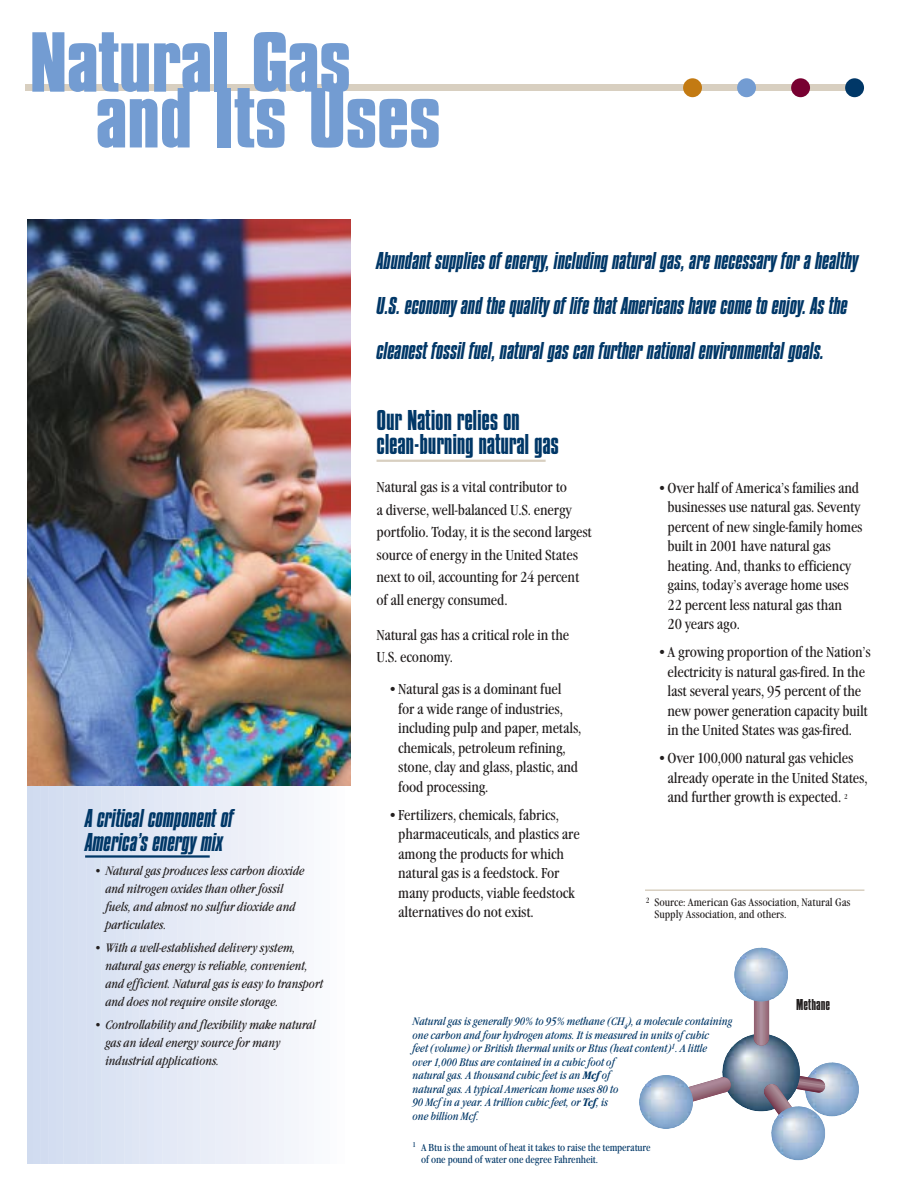
<style>
.page{position:relative;width:918px;height:1188px;background:#fff}
.page>*{position:absolute;margin:0;border:0;box-sizing:border-box;transform-origin:0 0}
.t1{font:89.1px "Compacta Bold Plain";letter-spacing:-.01em;color:#739cd2;scale:1.11 1}
.t2{font:30px/24px "Compacta Plain";letter-spacing:-.01em;color:#003767}
.t3{font:27px/24px "Compacta Italic Plain";letter-spacing:-.01em;color:#003767}
.t4{font:25.5px/45px "Compacta Italic Plain";letter-spacing:-.01em;color:#003767}
.t5{font:16.5px "Compacta Plain";color:#231f1f}
.t6{font:15px/19.5px "Garamond Condensed";letter-spacing:-.01em;color:#231f1f}
.t7{font:italic 12.75px/18px "Garamond Condensed";letter-spacing:-.01em;color:#231f1f}
.t8{font:italic 11.25px/13.5px "Garamond Condensed";letter-spacing:-.01em;color:#003767}
.t9{font:11.25px/12px "Garamond Condensed";color:#231f1f}
.t10{font:10.5px/12px "Garamond Condensed";letter-spacing:-.01em;color:#003767}
.s1{font-weight:700}
</style>
<div class="page">
<img style="left:811px;top:1062px;width:48px;height:53px">
<img style="left:722px;top:1034px;width:78px;height:76px">
<img style="left:754px;top:1001px;width:15px;height:45px">
<img style="left:736px;top:948px;width:52px;height:52px">
<img style="left:719px;top:1077px;width:12px;height:16px">
<img style="left:639px;top:1075px;width:54px;height:53px">
<svg style="left:764px;top:1073px;width:61px;height:33px"></svg>
<img style="left:764px;top:1084px;width:35px;height:28px">
<img style="left:771px;top:1106px;width:54px;height:53px">
<div style="left:27px;top:779px;width:7px;height:385px;background:#d0dbef"></div>
<div style="left:33px;top:779px;width:8px;height:385px;background:#d1dcf0"></div>
<div style="left:40px;top:779px;width:9px;height:385px;background:#d2dcf0"></div>
<div style="left:48px;top:779px;width:8px;height:385px;background:#d3ddf1"></div>
<div style="left:55px;top:779px;width:9px;height:385px;background:#d4def1"></div>
<div style="left:63px;top:779px;width:9px;height:385px;background:#d5dff1"></div>
<div style="left:71px;top:779px;width:8px;height:385px;background:#d6dff1"></div>
<div style="left:78px;top:779px;width:9px;height:385px;background:#d7e0f2"></div>
<div style="left:86px;top:779px;width:8px;height:385px;background:#d7e0f2"></div>
<div style="left:93px;top:779px;width:9px;height:385px;background:#d8e2f2"></div>
<div style="left:101px;top:779px;width:9px;height:385px;background:#dae3f3"></div>
<div style="left:109px;top:779px;width:8px;height:385px;background:#dbe3f3"></div>
<div style="left:116px;top:779px;width:9px;height:385px;background:#dce4f3"></div>
<div style="left:124px;top:779px;width:8px;height:385px;background:#dde5f4"></div>
<div style="left:131px;top:779px;width:9px;height:385px;background:#dfe6f4"></div>
<div style="left:139px;top:779px;width:9px;height:385px;background:#e0e6f4"></div>
<div style="left:147px;top:779px;width:8px;height:385px;background:#e0e7f6"></div>
<div style="left:154px;top:779px;width:9px;height:385px;background:#e2e8f6"></div>
<div style="left:162px;top:779px;width:8px;height:385px;background:#e3e9f6"></div>
<div style="left:169px;top:779px;width:9px;height:385px;background:#e4e9f6"></div>
<div style="left:177px;top:779px;width:9px;height:385px;background:#e5eaf6"></div>
<div style="left:185px;top:779px;width:8px;height:385px;background:#e6ebf6"></div>
<div style="left:192px;top:779px;width:9px;height:385px;background:#e7ecf7"></div>
<div style="left:200px;top:779px;width:9px;height:385px;background:#e8edf7"></div>
<div style="left:208px;top:779px;width:8px;height:385px;background:#e9edf7"></div>
<div style="left:215px;top:779px;width:9px;height:385px;background:#eaeef8"></div>
<div style="left:223px;top:779px;width:8px;height:385px;background:#ebeef8"></div>
<div style="left:230px;top:779px;width:9px;height:385px;background:#eceff8"></div>
<div style="left:238px;top:779px;width:9px;height:385px;background:#edeff8"></div>
<div style="left:246px;top:779px;width:8px;height:385px;background:#eef1f9"></div>
<div style="left:253px;top:779px;width:9px;height:385px;background:#eff1f9"></div>
<div style="left:261px;top:779px;width:8px;height:385px;background:#f0f2fa"></div>
<div style="left:268px;top:779px;width:9px;height:385px;background:#f1f4fa"></div>
<div style="left:276px;top:779px;width:9px;height:385px;background:#f2f4fa"></div>
<div style="left:284px;top:779px;width:8px;height:385px;background:#f3f6fb"></div>
<div style="left:291px;top:779px;width:9px;height:385px;background:#f4f6fb"></div>
<div style="left:299px;top:779px;width:8px;height:385px;background:#f6f7fc"></div>
<div style="left:306px;top:779px;width:9px;height:385px;background:#f7f8fc"></div>
<div style="left:314px;top:779px;width:9px;height:385px;background:#f8fafd"></div>
<div style="left:322px;top:779px;width:8px;height:385px;background:#f9fafd"></div>
<div style="left:329px;top:779px;width:9px;height:385px;background:#fbfcfe"></div>
<hr style="left:377px;top:460px;width:169px;height:2px;background:#d8cfc0">
<img style="left:27px;top:219px;width:324px;height:567px">
<hr style="left:85px;top:855px;width:125px;height:3px;background:#003767">
<div style="left:25px;top:84px;width:837px;height:7px;background:#d8cfc0"></div>
<div style="left:683px;top:78px;width:19px;height:19px;background:#c37a12;border-radius:50%"></div>
<div style="left:737px;top:78px;width:19px;height:19px;background:#739cd2;border-radius:50%"></div>
<div style="left:791px;top:78px;width:19px;height:19px;background:#780031;border-radius:50%"></div>
<div style="left:845px;top:78px;width:19px;height:19px;background:#003767;border-radius:50%"></div>
<hr style="left:645px;top:889px;width:219px;height:2px;background:#d8cfc0">
<h1 class="t1" style="left:29px;top:28px;width:292px">Natural Gas</h1>
<h1 class="t1" style="left:96px;top:84px;width:313px">and Its Uses</h1>
<h3 class="t3" style="left:85px;top:807px;width:150px">A critical component of<br>America’s energy mix</h3>
<p class="t7" style="left:105px;top:862px;width:201px;text-indent:-12px">• Natural gas produces less carbon dioxide and nitrogen oxides than other fossil fuels, and almost no sulfur dioxide and particulates.</p>
<p class="t7" style="left:105px;top:940px;width:220px;text-indent:-12px">• With a well-established delivery system, natural gas energy is reliable, convenient, and efficient. Natural gas is easy to transport and does not require onsite storage.</p>
<p class="t7" style="left:105px;top:1017px;width:212px;text-indent:-12px">• Controllability and flexibility make natural gas an ideal energy source for many industrial applications.</p>
<h3 class="t4" style="left:377px;top:239px;width:483px">Abundant supplies of energy, including natural gas, are necessary for a healthy<br>U.S. economy and the quality of life that Americans have come to enjoy. As the cleanest fossil fuel, natural gas can further national environmental goals.</h3>
<h2 class="t2" style="left:377px;top:410px;width:184px">Our Nation relies on clean-burning natural gas</h2>
<p class="t6" style="left:377px;top:477px;width:217px;line-height:22.5px">Natural gas is a vital contributor to<br>a diverse, well-balanced U.S. energy portfolio. Today, it is the second largest source of energy in the United States next to oil, accounting for 24 percent of all energy consumed.</p>
<p class="t6" style="left:377px;top:625px;width:194px;line-height:22.5px">Natural gas has a critical role in the<br>U.S. economy.</p>
<p class="t6" style="left:398px;top:681px;width:185px;text-indent:-11px">•Natural gas is a dominant fuel<br>for a wide range of industries, including pulp and paper, metals, chemicals, petroleum refining, stone, clay and glass, plastic, and food processing.</p>
<p class="t6" style="left:398px;top:806px;width:183px;text-indent:-11px">•Fertilizers, chemicals, fabrics, pharmaceuticals, and plastics are among the products for which natural gas is a feedstock. For many products, viable feedstock alternatives do not exist.</p>
<p class="t6" style="left:668px;top:479px;width:197px;text-indent:-11px">•Over half of America’s families and businesses use natural gas. Seventy percent of new single-family homes built in 2001 have natural gas heating. And, thanks to efficiency gains, today’s average home uses<br>22 percent less natural gas than<br>20 years ago.</p>
<p class="t6" style="left:657px;top:644px;width:215px;text-align:center">•A growing proportion of the Nation’s electricity is natural gas-fired. In the last several years, 95 percent of the new power generation capacity built in the United States was gas-fired.</p>
<p class="t6" style="left:668px;top:750px;width:202px;text-indent:-11px">•Over 100,000 natural gas vehicles already operate in the United States, and further growth is expected. <sup>2</sup></p>
<p class="t9" style="left:654px;top:898px;width:198px;text-indent:-9px"><sup>2</sup> Source: American Gas Association, Natural Gas<br>Supply Association, and others.</p>
<p class="t5" style="left:796px;top:998px;width:36px">Methane</p>
<p class="t8" style="left:413px;top:1016px;width:321px">Natural gas is generally 90% to 95% methane (CH<sub>4</sub>), a molecule containing one carbon and four hydrogen atoms. It is measured in units of cubic<br>feet (volume) or British thermal units or Btus (heat content)<sup>1</sup>. A little<br>over 1,000 Btus are contained in a cubic foot of<br>natural gas. A thousand cubic feet is an <span class="s1">Mcf</span> of<br>natural gas. A typical American home uses 80 to<br>90 Mcf in a year. A trillion cubic feet, or <span class="s1">Tcf</span>, is<br>one billion Mcf.</p>
<p class="t10" style="left:421px;top:1142px;width:231px;text-indent:-9px"><sup>1</sup> A Btu is the amount of heat it takes to raise the temperature of one pound of water one degree Fahrenheit.</p>
</div>
